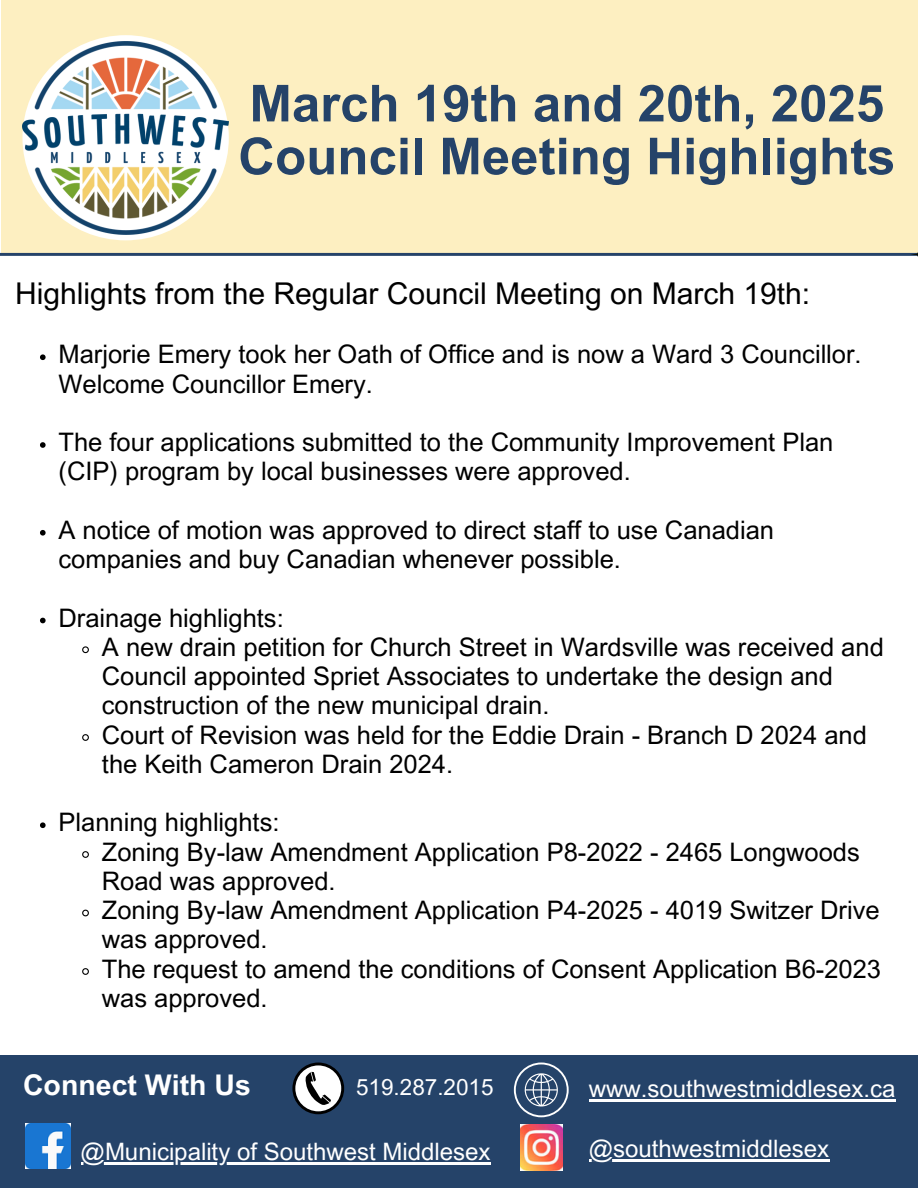
<style>
.page{position:relative;width:918px;height:1188px;background:#fff}
.page>*{position:absolute;margin:0;border:0;box-sizing:border-box;transform-origin:0 0}
.t1{font:700 51px/52.8px "Arial MT Pro";color:#254369}
.t2{font:30px "Arial MT Pro";color:#000}
.t3{font:700 28.5px "Arial MT Pro";color:#fff}
.t4{font:25.5px/29.2px "Arial MT Pro";color:#000}
.t5{font:24px "Arial MT Pro";color:#fff}
.t6{font:22.5px "Arial MT Pro";color:#fff}
</style>
<div class="page">
<div style="left:1px;top:1px;width:917px;height:253px;background:#fdefc1"></div>
<img style="left:22px;top:41px;width:206px;height:194px">
<div style="left:0;top:1056px;width:918px;height:132px;background:#254369"></div>
<svg style="left:292px;top:1063px;width:52px;height:51px"></svg>
<div style="left:295px;top:1065px;width:46px;height:46px;background:#fff;border-radius:50%"></div>
<svg style="left:305px;top:1072px;width:26px;height:33px"></svg>
<svg style="left:514px;top:1063px;width:55px;height:54px"></svg>
<img style="left:25px;top:1123px;width:45px;height:45px">
<img style="left:520px;top:1124px;width:43px;height:46px">
<svg style="left:0;top:252px;width:918px;height:5px"></svg>
<hr style="left:589px;top:1099px;width:307px;height:2px;background:#fff">
<hr style="left:589px;top:1159px;width:240px;height:2px;background:#fff">
<hr style="left:81px;top:1162px;width:409px;height:3px;background:#fff">
<svg style="left:40px;top:354px;width:6px;height:6px"></svg>
<svg style="left:40px;top:442px;width:6px;height:6px"></svg>
<svg style="left:40px;top:530px;width:6px;height:6px"></svg>
<svg style="left:40px;top:618px;width:6px;height:5px"></svg>
<svg style="left:82px;top:646px;width:7px;height:8px"></svg>
<svg style="left:82px;top:734px;width:7px;height:7px"></svg>
<svg style="left:40px;top:822px;width:6px;height:6px"></svg>
<svg style="left:82px;top:851px;width:7px;height:7px"></svg>
<svg style="left:82px;top:909px;width:7px;height:8px"></svg>
<svg style="left:82px;top:968px;width:7px;height:7px"></svg>
<p class="t1" style="left:238px;top:83px;width:659px">March 19th and 20th, 2025<br>Council Meeting Highlights</p>
<p class="t2" style="left:15px;top:282px;width:796px">Highlights from the Regular Council Meeting on March 19th:</p>
<p class="t4" style="left:59px;top:343px;width:805px">Marjorie Emery took her Oath of Office and is now a Ward 3 Councillor.<br>Welcome Councillor Emery.</p>
<p class="t4" style="left:59px;top:431px;width:776px">The four applications submitted to the Community Improvement Plan (CIP) program by local businesses were approved.</p>
<p class="t4" style="left:59px;top:519px;width:717px">A notice of motion was approved to direct staff to use Canadian companies and buy Canadian whenever possible.</p>
<p class="t4" style="left:59px;top:606px;width:227px">Drainage highlights:</p>
<p class="t4" style="left:102px;top:636px;width:783px">A new drain petition for Church Street in Wardsville was received and<br>Council appointed Spriet Associates to undertake the design and construction of the new municipal drain.</p>
<p class="t4" style="left:102px;top:723px;width:766px">Court of Revision was held for the Eddie Drain - Branch D 2024 and the Keith Cameron Drain 2024.</p>
<p class="t4" style="left:59px;top:811px;width:223px">Planning highlights:</p>
<h2 class="t4" style="left:102px;top:840px;width:759px">Zoning By-law Amendment Application P8-2022 - 2465 Longwoods<br>Road was approved.</h2>
<p class="t4" style="left:102px;top:899px;width:779px">Zoning By-law Amendment Application P4-2025 - 4019 Switzer Drive was approved.</p>
<p class="t4" style="left:102px;top:957px;width:781px">The request to amend the conditions of Consent Application B6-2023 was approved.</p>
<h1 class="t3" style="left:23px;top:1074px;width:229px">Connect With Us</h1>
<p class="t6" style="left:356px;top:1078px;width:139px">519.287.2015</p>
<h3 class="t5" style="left:589px;top:1079px;width:308px">www.southwestmiddlesex.ca</h3>
<p class="t5" style="left:81px;top:1143px;width:411px">@Municipality of Southwest Middlesex</p>
<p class="t5" style="left:589px;top:1139px;width:242px">@southwestmiddlesex</p>
</div>
